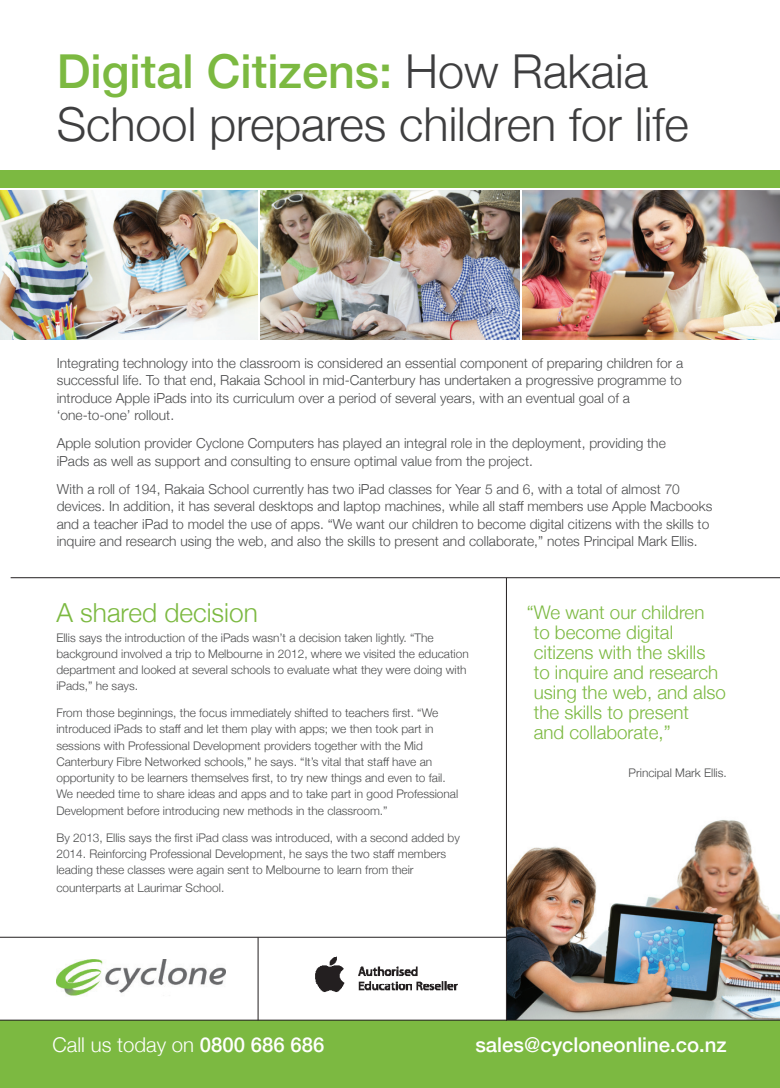
<style>
.page{position:relative;width:780px;height:1088px;background:#fff}
.page>*{position:absolute;margin:0;border:0;box-sizing:border-box;transform-origin:0 0}
.t1{font:300 46.75px/52.6px "Helvetica Neue";color:#3e3e3f}
.t2{font:300 26.25px "Helvetica Neue";color:#7cb941}
.t3{font:500 20.38px "Helvetica Neue";color:#fff}
.t4{font:300 20.38px "Helvetica Neue";color:#fff}
.t5{font:300 18.75px/20px "Helvetica Neue";color:#7cb941}
.t6{font:300 13.75px/17.5px "Helvetica Neue";color:#4b4c4d}
.t7{font:300 11.88px/16.2px "Helvetica Neue";color:#4b4c4d}
.s1{font-weight:500;color:#7cb941}
.s2{font-weight:500}
</style>
<div class="page">
<img style="left:507px;top:820px;width:273px;height:200px">
<img style="left:0;top:191px;width:257px;height:148px">
<img style="left:260px;top:191px;width:260px;height:148px">
<img style="left:522px;top:191px;width:258px;height:148px">
<div style="left:0;top:170px;width:780px;height:18px;background:#7cb941"></div>
<div style="left:0;top:1021px;width:780px;height:67px;background:#7cb941"></div>
<hr style="left:11px;top:577px;width:769px;height:1px;background:#231f20">
<hr style="left:0;top:937px;width:506px;height:1px;background:#231f20">
<hr style="left:0;top:1020px;width:780px;height:1px;background:#231f20">
<hr style="left:506px;top:578px;width:1px;height:443px;background:#231f20">
<hr style="left:258px;top:937px;width:1px;height:83px;background:#231f20">
<img style="left:56px;top:959px;width:170px;height:37px">
<img style="left:315px;top:956px;width:143px;height:36px">
<p class="t1" style="left:57px;top:42px;width:633px"><span class="s1">Digital Citizens:</span> How Rakaia<br>School prepares children for life</p>
<p class="t6" style="left:57px;top:353px;width:628px">Integrating technology into the classroom is considered an essential component of preparing children for a successful life. To that end, Rakaia School in mid-Canterbury has undertaken a progressive programme to introduce Apple iPads into its curriculum over a period of several years, with an eventual goal of a ‘one-to-one’ rollout.</p>
<p class="t6" style="left:57px;top:434px;width:610px">Apple solution provider Cyclone Computers has played an integral role in the deployment, providing the iPads as well as support and consulting to ensure optimal value from the project.</p>
<p class="t6" style="left:57px;top:479px;width:657px">With a roll of 194, Rakaia School currently has two iPad classes for Year 5 and 6, with a total of almost 70 devices. In addition, it has several desktops and laptop machines, while all staff members use Apple Macbooks and a teacher iPad to model the use of apps. “We want our children to become digital citizens with the skills to inquire and research using the web, and also the skills to present and collaborate,” notes Principal Mark Ellis.</p>
<p class="t2" style="left:56px;top:591px;width:203px">A shared decision</p>
<p class="t7" style="left:56px;top:628px;width:414px">Ellis says the introduction of the iPads wasn’t a decision taken lightly. “The background involved a trip to Melbourne in 2012, where we visited the education department and looked at several schools to evaluate what they were doing with iPads,” he says.</p>
<p class="t7" style="left:56px;top:704px;width:403px">From those beginnings, the focus immediately shifted to teachers first. “We introduced iPads to staff and let them play with apps; we then took part in sessions with Professional Development providers together with the Mid Canterbury Fibre Networked schools,” he says. “It’s vital that staff have an opportunity to be learners themselves first, to try new things and even to fail.<br>We needed time to share ideas and apps and to take part in good Professional Development before introducing new methods in the classroom.”</p>
<p class="t7" style="left:56px;top:828px;width:405px">By 2013, Ellis says the first iPad class was introduced, with a second added by<br>2014. Reinforcing Professional Development, he says the two staff members leading these classes were again sent to Melbourne to learn from their</p>
<p class="t7" style="left:56px;top:878px;width:169px">counterparts at Laurimar School.</p>
<p class="t5" style="left:533px;top:601px;width:194px;text-indent:-7px">“We want our children<br>to become digital citizens with the skills to inquire and research using the web, and also the skills to present<br>and collaborate,”</p>
<p class="t7" style="left:628px;top:763px;width:100px">Principal Mark Ellis.</p>
<p class="t4" style="left:53px;top:1028px;width:273px">Call us today on <span class="s2">0800 686 686</span></p>
<p class="t3" style="left:475px;top:1028px;width:253px">sales@cycloneonline.co.nz</p>
</div>
